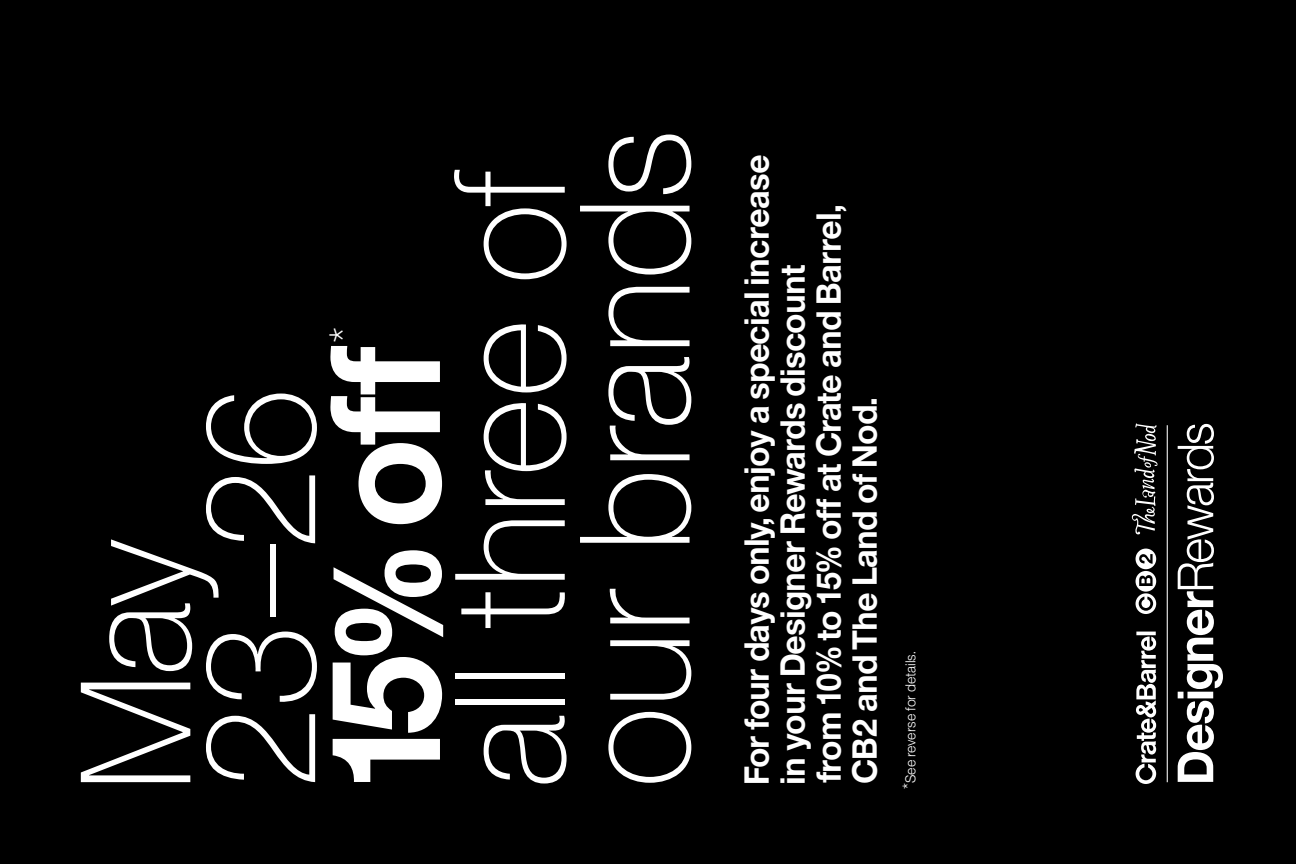
<style>
.page{position:relative;width:1296px;height:864px;background:#000}
.page>*{position:absolute;margin:0;border:0;box-sizing:border-box;transform-origin:0 0}
.t1{font:100 153.4px/124.8px "CB 35";letter-spacing:-.02em;color:#fff}
.t2{font:700 153.4px "CB 75";color:#fff}
.t3{font:100 48px "CB 35";color:#fff}
.t4{font:700 34px/36px "CB 75";letter-spacing:-.03em;color:#fff}
.t5{font:300 14px "CB 45";letter-spacing:-.005em;color:#fff}
.s1{font-size:147.4px}
.s2{font-size:18px}
</style>
<div class="page">
<hr style="left:1167px;top:425px;width:1px;height:357px;background:#fff">
<svg style="left:1178px;top:424px;width:45px;height:358px"></svg>
<div style="left:1136px;top:549px;width:20px;height:20px;background:#fff;border-radius:50%"></div>
<svg style="left:1139px;top:554px;width:14px;height:10px"></svg>
<svg style="left:1136px;top:593px;width:20px;height:21px"></svg>
<svg style="left:1139px;top:597px;width:14px;height:14px"></svg>
<div style="left:1136px;top:571px;width:20px;height:21px;background:#fff;border-radius:50%"></div>
<svg style="left:1139px;top:575px;width:14px;height:11px"></svg>
<svg style="left:1131px;top:424px;width:27px;height:111px"></svg>
<svg style="left:1136px;top:632px;width:20px;height:152px"></svg>
<h1 class="t1" style="left:74px;top:792px;width:407px;rotate:-90deg">May<br>23–26</h1>
<h2 class="t3" style="left:320px;top:343px;width:18px;rotate:-90deg">*</h2>
<h1 class="t2" style="left:290px;top:791px;width:449px;rotate:-90deg">15<span class="s1">%</span> off</h1>
<h1 class="t1" style="left:449px;top:788px;width:660px;rotate:-90deg">all three of our brands</h1>
<p class="t4" style="left:738px;top:785px;width:632px;rotate:-90deg">For four days only, enjoy a special increase in your Designer Rewards discount<br>from 10% to 15% off at Crate and Barrel, CB2 and The Land of Nod.</p>
<p class="t5" style="left:902px;top:789px;width:139px;rotate:-90deg"><span class="s2">*</span>See reverse for details.</p>
</div>
